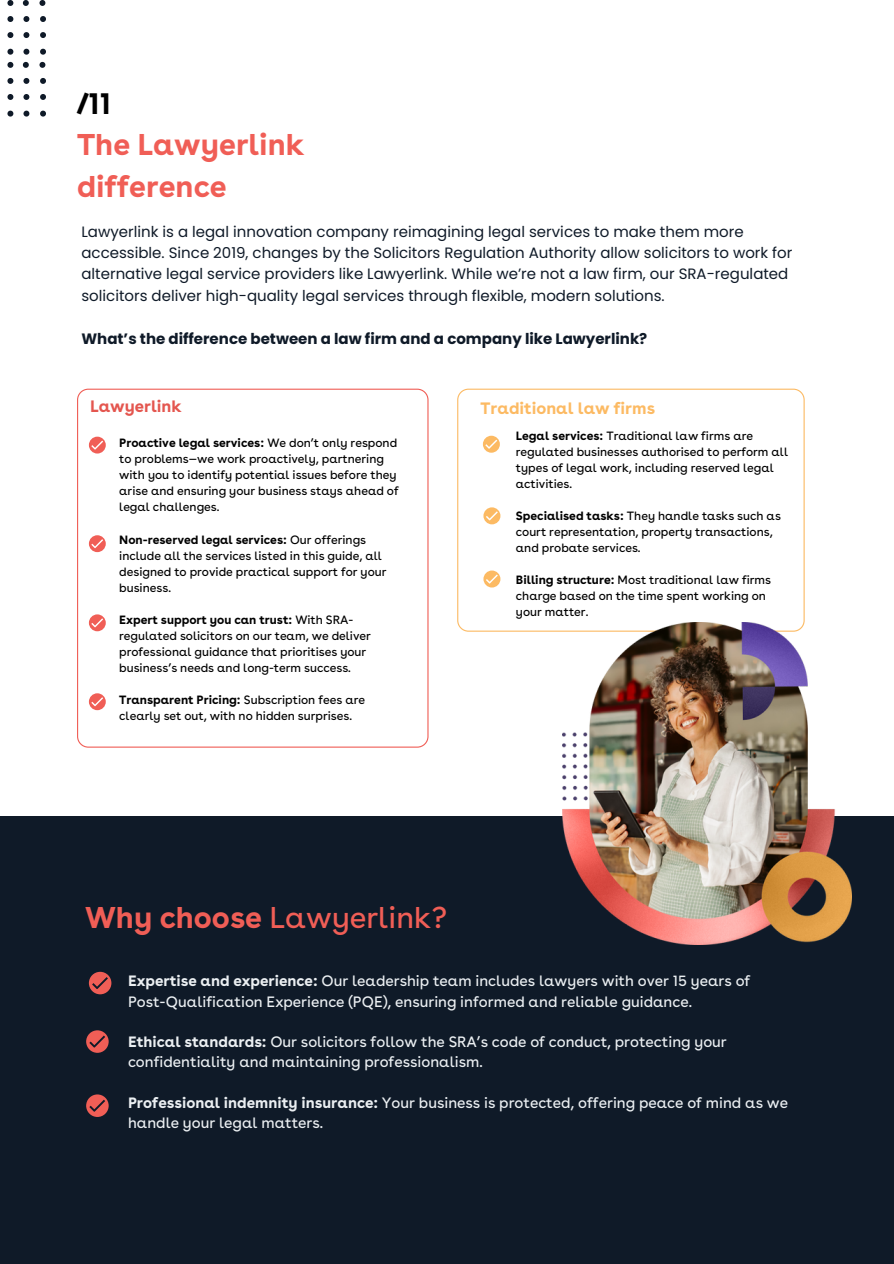
<style>
.page{position:relative;width:894px;height:1264px;background:#fff}
.page>*{position:absolute;margin:0;border:0;box-sizing:border-box;transform-origin:0 0}
.t1{font:700 30px/41.7px "Buenos Aires";color:#f05e56}
.t2{font:30px "Buenos Aires";color:#f05e56}
.t3{font:700 16.5px "Buenos Aires";color:#fcba63}
.t4{font:700 16.5px "Buenos Aires";color:#e4564f}
.t5{font:15px/20.2px "Buenos Aires";color:#ebeff2}
.t6{font:15px/21.3px "Poppins";color:#0f1a28}
.t7{font:700 15px "Poppins";color:#0f1a28}
.t8{font:12px/16px "Buenos Aires";color:#000}
.s1{color:#000}
.s2{font-weight:700}
</style>
<div class="page">
<svg style="left:7px;top:0;width:39px;height:55px"></svg>
<svg style="left:7px;top:62px;width:39px;height:55px"></svg>
<div style="left:0;top:816px;width:893px;height:447px;background:#0f1a28"></div>
<svg style="left:77px;top:388px;width:351px;height:359px"></svg>
<svg style="left:457px;top:388px;width:347px;height:243px"></svg>
<img style="left:562px;top:623px;width:289px;height:321px">
<svg style="left:89px;top:971px;width:22px;height:23px"></svg>
<svg style="left:86px;top:1030px;width:23px;height:22px"></svg>
<svg style="left:86px;top:1094px;width:23px;height:22px"></svg>
<p class="t1" style="left:77px;top:82px;width:229px"><span class="s1">/11<br></span>The Lawyerlink difference</p>
<p class="t6" style="left:81px;top:221px;width:712px">Lawyerlink is a legal innovation company reimagining legal services to make them more accessible. Since 2019, changes by the Solicitors Regulation Authority allow solicitors to work for alternative legal service providers like Lawyerlink. While we’re not a law firm, our SRA-regulated solicitors deliver high-quality legal services through flexible, modern solutions.</p>
<p class="t7" style="left:81px;top:328px;width:567px">What’s the difference between a law firm and a company like Lawyerlink?</p>
<h3 class="t4" style="left:90px;top:396px;width:93px">Lawyerlink</h3>
<p class="t8" style="left:119px;top:435px;width:281px"><span class="s2">Proactive legal services:</span> We don’t only respond to problems—we work proactively, partnering with you to identify potential issues before they arise and ensuring your business stays ahead of legal challenges.</p>
<p class="t8" style="left:119px;top:531px;width:269px"><span class="s2">Non-reserved legal services:</span> Our offerings include all the services listed in this guide, all designed to provide practical support for your business.</p>
<h1 class="t8" style="left:119px;top:611px;width:253px"><span class="s2">Expert support you can trust:</span> With SRA&shy;regulated solicitors on our team, we deliver professional guidance that prioritises your business’s needs and long-term success.</h1>
<h4 class="t8" style="left:119px;top:691px;width:247px"><span class="s2">Transparent Pricing:</span> Subscription fees are clearly set out, with no hidden surprises.</h4>
<p class="t3" style="left:480px;top:398px;width:176px">Traditional law firms</p>
<h3 class="t8" style="left:515px;top:428px;width:273px"><span class="s2">Legal services:</span> Traditional law firms are regulated businesses authorised to perform all types of legal work, including reserved legal activities.</h3>
<p class="t8" style="left:515px;top:508px;width:266px"><span class="s2">Specialised tasks:</span> They handle tasks such as court representation, property transactions, and probate services.</p>
<p class="t8" style="left:515px;top:572px;width:257px"><span class="s2">Billing structure:</span> Most traditional law firms charge based on the time spent working on your matter.</p>
<p class="t2" style="left:85px;top:899px;width:363px"><span class="s2">Why choose</span> Lawyerlink?</p>
<p class="t5" style="left:128px;top:970px;width:623px"><span class="s2">Expertise and experience:</span> Our leadership team includes lawyers with over 15 years of<br>Post-Qualification Experience (PQE), ensuring informed and reliable guidance.</p>
<p class="t5" style="left:128px;top:1031px;width:600px"><span class="s2">Ethical standards:</span> Our solicitors follow the SRA’s code of conduct, protecting your confidentiality and maintaining professionalism.</p>
<p class="t5" style="left:128px;top:1092px;width:661px"><span class="s2">Professional indemnity insurance:</span> Your business is protected, offering peace of mind as we handle your legal matters.</p>
</div>
